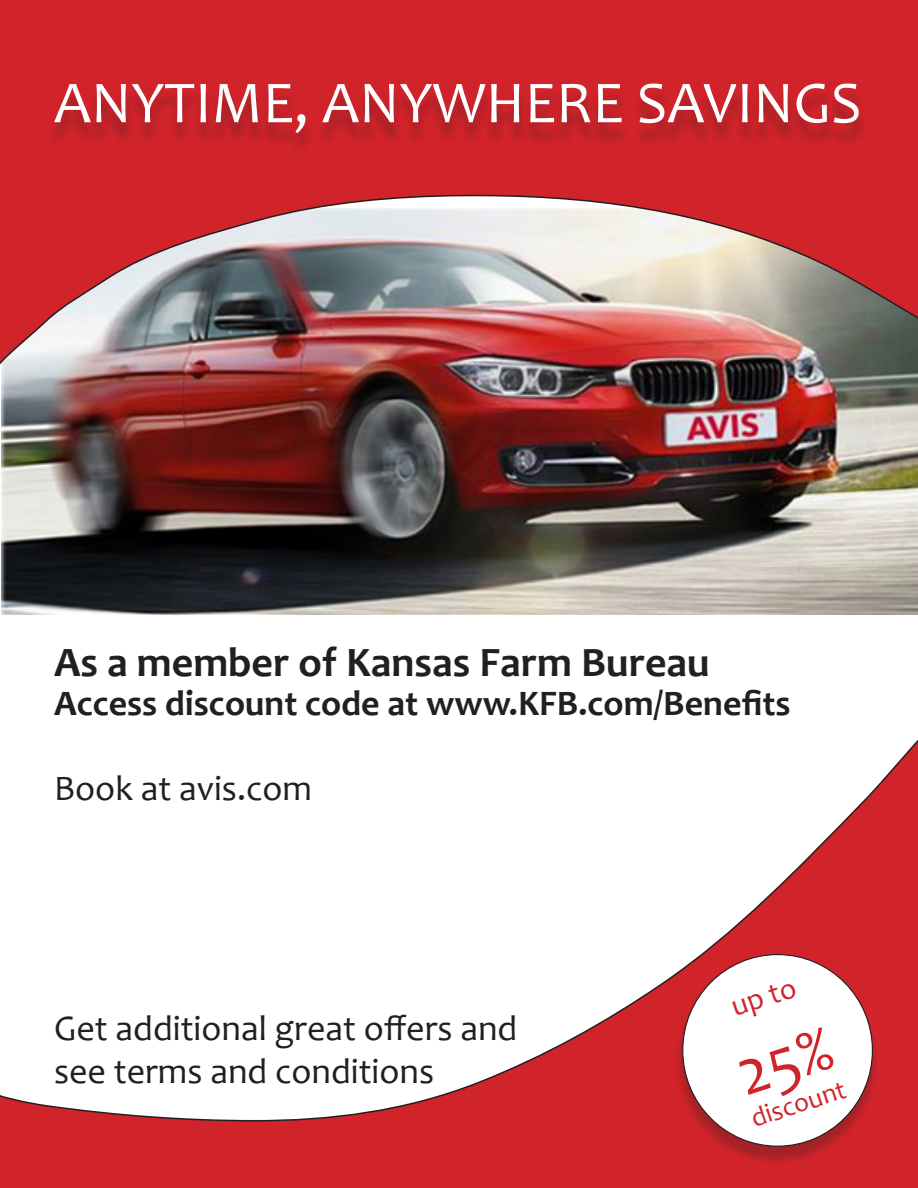
<style>
.page{position:relative;width:918px;height:1188px;background:#fff}
.page>*{position:absolute;margin:0;border:0;box-sizing:border-box;transform-origin:0 0}
.t1{font:60px "Candara";color:#fff}
.t2{font:700 42px "Candara";color:#231f20}
.t3{font:36px "Candara";color:#231f20}
.t4{font:700 36px "Candara";color:#231f20}
.t5{font:30px "Candara";color:#d1232a}
.t6{font:27px "Candara";color:#d1232a}
</style>
<div class="page">
<img style="left:2px;top:427px;width:916px;height:187px">
<img style="left:0;top:0;width:918px;height:427px">
<div style="left:48px;top:90px;width:819px;height:65px;background:#231f20;opacity:.32"></div>
<svg style="left:0;top:739px;width:918px;height:449px"></svg>
<div style="left:675px;top:960px;width:203px;height:205px;background:#231f20;opacity:.26"></div>
<div style="left:683px;top:955px;width:189px;height:191px;background:#fff;border-radius:50%"></div>
<p class="t1" style="left:54px;top:65px;width:809px">ANYTIME, ANYWHERE SAVINGS</p>
<p class="t2" style="left:54px;top:636px;width:657px">As a member of Kansas Farm Bureau</p>
<p class="t4" style="left:54px;top:680px;width:738px">Access discount code at www.KFB.com/Benefits</p>
<p class="t3" style="left:54px;top:766px;width:259px">Book at avis.com</p>
<p class="t3" style="left:54px;top:1006px;width:465px">Get additional great offers and</p>
<p class="t3" style="left:54px;top:1049px;width:382px">see terms and conditions</p>
<p class="t5" style="left:726px;top:989px;width:68px;rotate:-18deg">up to</p>
<p class="t6" style="left:747px;top:1103px;width:100px;rotate:-18deg">discount</p>
</div>
